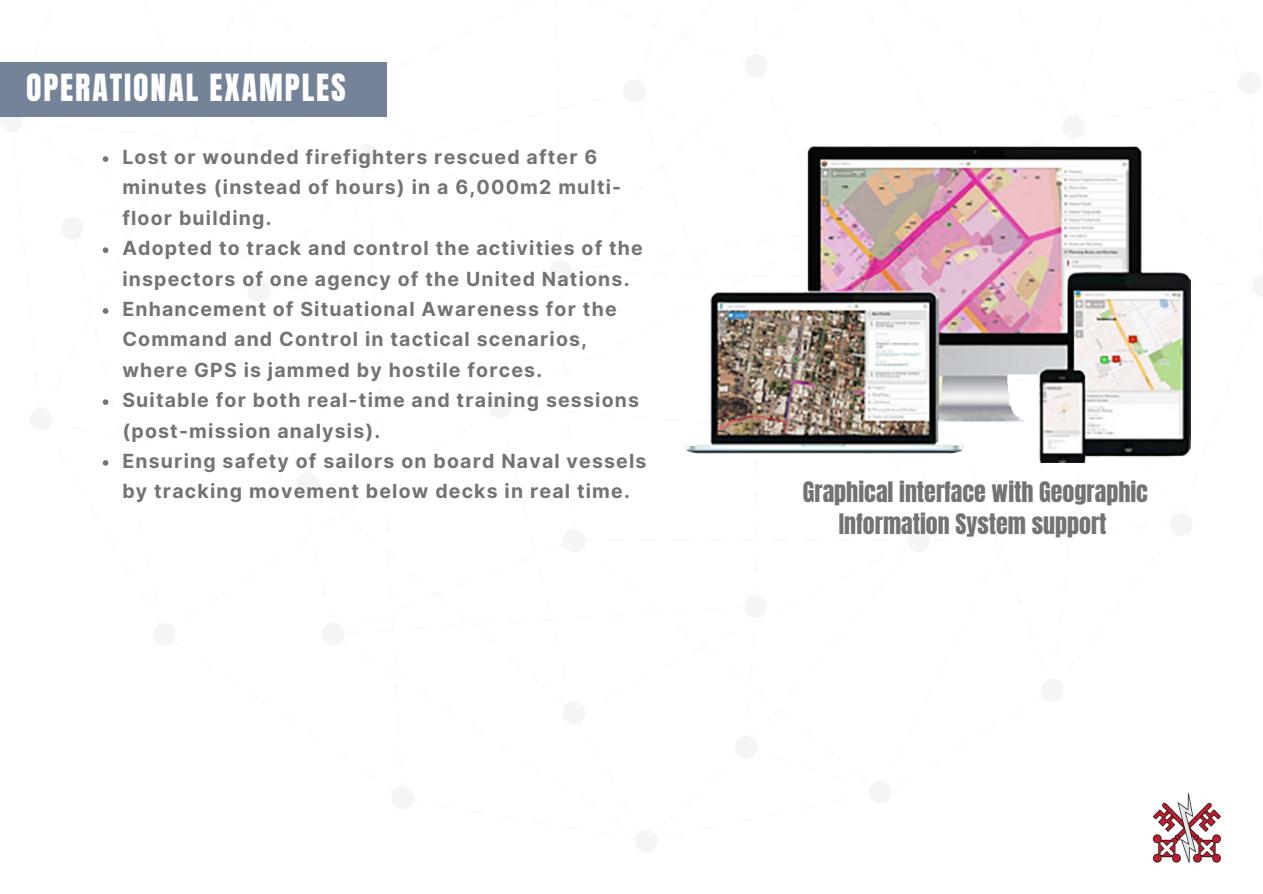
<style>
.page{position:relative;width:1263px;height:894px;background:#fff}
.page>*{position:absolute;margin:0;border:0;box-sizing:border-box;transform-origin:0 0}
.t1{font:31.8px "Anton";letter-spacing:.06em;color:#fff}
.t2{font:24px/32.5px "Anton";color:#737373;text-align:center}
.t3{font:700 19.5px/30.3px "Inter";letter-spacing:.06em;color:#737373}
</style>
<div class="page">
<svg style="left:0;top:62px;width:1191px;height:404px"></svg>
<div style="left:0;top:62px;width:386px;height:36px;background:#758399"></div>
<div style="left:0;top:80px;width:386px;height:36px;background:#758399"></div>
<img style="left:1152px;top:792px;width:70px;height:71px">
<p class="t1" style="left:26px;top:65px;width:321px">OPERATIONAL EXAMPLES</p>
<p class="t3" style="left:122px;top:142px;width:500px">Lost or wounded firefighters rescued after 6 minutes (instead of hours) in a 6,000m2 multi&shy;floor building.</p>
<p class="t3" style="left:122px;top:233px;width:522px">Adopted to track and control the activities of the inspectors of one agency of the United Nations.</p>
<p class="t3" style="left:122px;top:294px;width:496px">Enhancement of Situational Awareness for the<br>Command and Control in tactical scenarios, where GPS is jammed by hostile forces.</p>
<p class="t3" style="left:122px;top:385px;width:518px">Suitable for both real-time and training sessions (post-mission analysis).</p>
<p class="t3" style="left:122px;top:445px;width:526px">Ensuring safety of sailors on board Naval vessels by tracking movement below decks in real time.</p>
<p class="t2" style="left:803px;top:475px;width:347px">Graphical interface with Geographic<br>Information System support</p>
</div>
